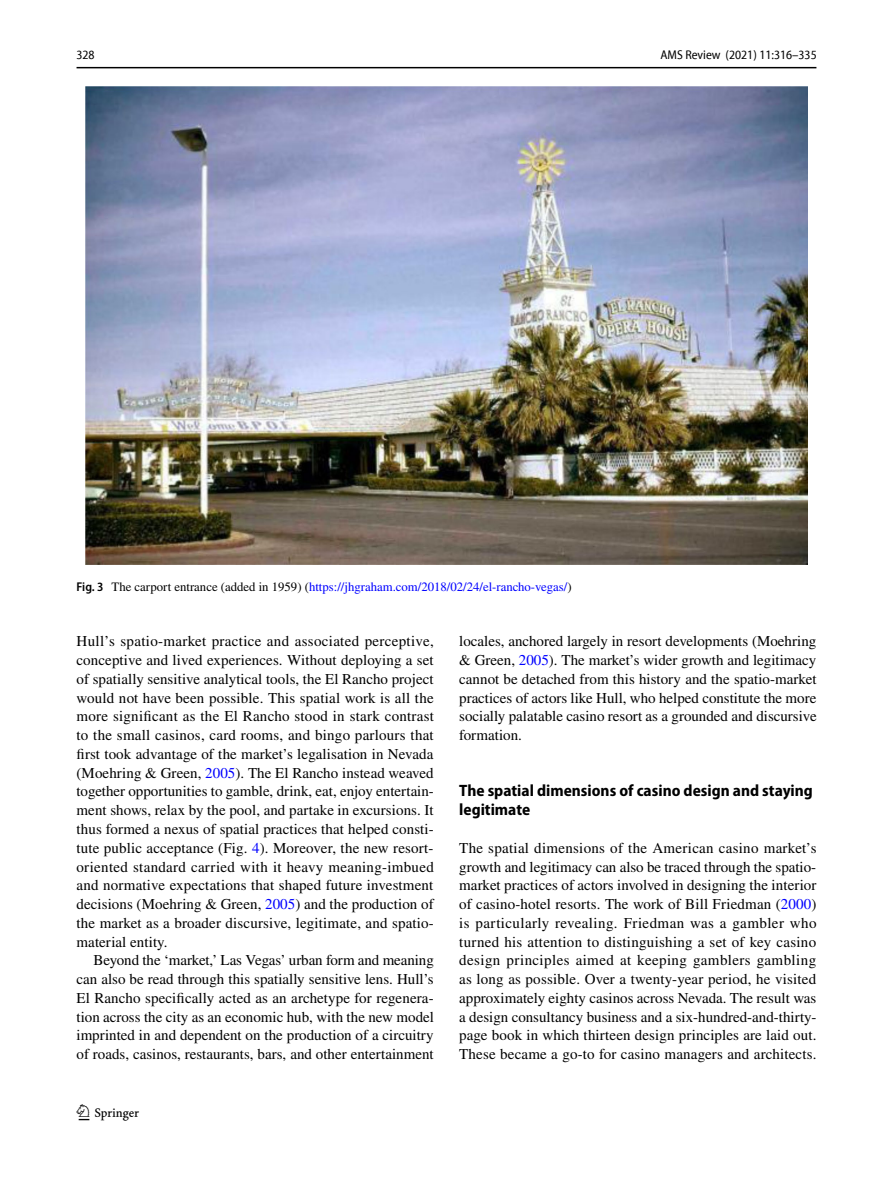
<style>
.page{position:relative;width:893px;height:1187px;background:#fff}
.page>*{position:absolute;margin:0;border:0;box-sizing:border-box;transform-origin:0 0}
.t1{font:22.5px "Springnew Regular 2";color:#000}
.t2{font:700 semi-condensed 16.5px/18.8px "Myriad Pro";color:#000}
.t3{font:15px/18.8px "STIX";letter-spacing:.005em;color:#000;text-align:justify}
.t4{font:12.75px "STIX";color:#00f}
.t5{font:semi-condensed 12.75px "Myriad Pro Unic";color:#000}
.s1{font-family:"Myriad Pro";font-weight:600;font-stretch:semi-condensed;color:#000}
.s2{color:#000}
.s3{color:#00f}
</style>
<div class="page">
<hr style="left:77px;top:67px;width:739px;height:1px;background:#000">
<img style="left:85px;top:87px;width:723px;height:477px">
<p class="t5" style="left:77px;top:50px;width:20px">328</p>
<p class="t5" style="left:660px;top:50px;width:158px">AMS Review (2021) 11:316–335</p>
<p class="t4" style="left:77px;top:578px;width:497px"><span class="s1">Fig. 3</span> <span class="s2">The carport entrance (added in 1959) (</span>https://jhgraham.com/2018/02/24/el-rancho-vegas/<span class="s2">)</span></p>
<p class="t3" style="left:77px;top:633px;width:359px">Hull’s spatio-market practice and associated perceptive, conceptive and lived experiences. Without deploying a set of spatially sensitive analytical tools, the El Rancho project would not have been possible. This spatial work is all the more significant as the El Rancho stood in stark contrast to the small casinos, card rooms, and bingo parlours that first took advantage of the market’s legalisation in Nevada (Moehring &amp; Green, <span class="s3">2005</span>). The El Rancho instead weaved together opportunities to gamble, drink, eat, enjoy entertain&shy;ment shows, relax by the pool, and partake in excursions. It thus formed a nexus of spatial practices that helped consti&shy;tute public acceptance (Fig. <span class="s3">4</span>). Moreover, the new resort&shy;oriented standard carried with it heavy meaning-imbued and normative expectations that shaped future investment decisions (Moehring &amp; Green, <span class="s3">2005</span>) and the production of the market as a broader discursive, legitimate, and spatio&shy;material entity.</p>
<p class="t3" style="left:77px;top:951px;width:359px;text-indent:17px">Beyond the ‘market,’ Las Vegas’ urban form and meaning can also be read through this spatially sensitive lens. Hull’s El Rancho specifically acted as an archetype for regenera&shy;tion across the city as an economic hub, with the new model imprinted in and dependent on the production of a circuitry of roads, casinos, restaurants, bars, and other entertainment</p>
<h1 class="t1" style="left:79px;top:1104px;width:62px">1 3</h1>
<p class="t3" style="left:459px;top:633px;width:359px">locales, anchored largely in resort developments (Moehring &amp; Green, <span class="s3">2005</span>). The market’s wider growth and legitimacy cannot be detached from this history and the spatio-market practices of actors like Hull, who helped constitute the more socially palatable casino resort as a grounded and discursive formation.</p>
<p class="t2" style="left:459px;top:781px;width:355px">The spatial dimensions of casino design and staying legitimate</p>
<p class="t3" style="left:459px;top:839px;width:359px">The spatial dimensions of the American casino market’s growth and legitimacy can also be traced through the spatio&shy;market practices of actors involved in designing the interior of casino-hotel resorts. The work of Bill Friedman (<span class="s3">2000</span>) is particularly revealing. Friedman was a gambler who turned his attention to distinguishing a set of key casino design principles aimed at keeping gamblers gambling as long as possible. Over a twenty-year period, he visited approximately eighty casinos across Nevada. The result was a design consultancy business and a six-hundred-and-thirty&shy;page book in which thirteen design principles are laid out.<br>These became a go-to for casino managers and architects.</p>
</div>
